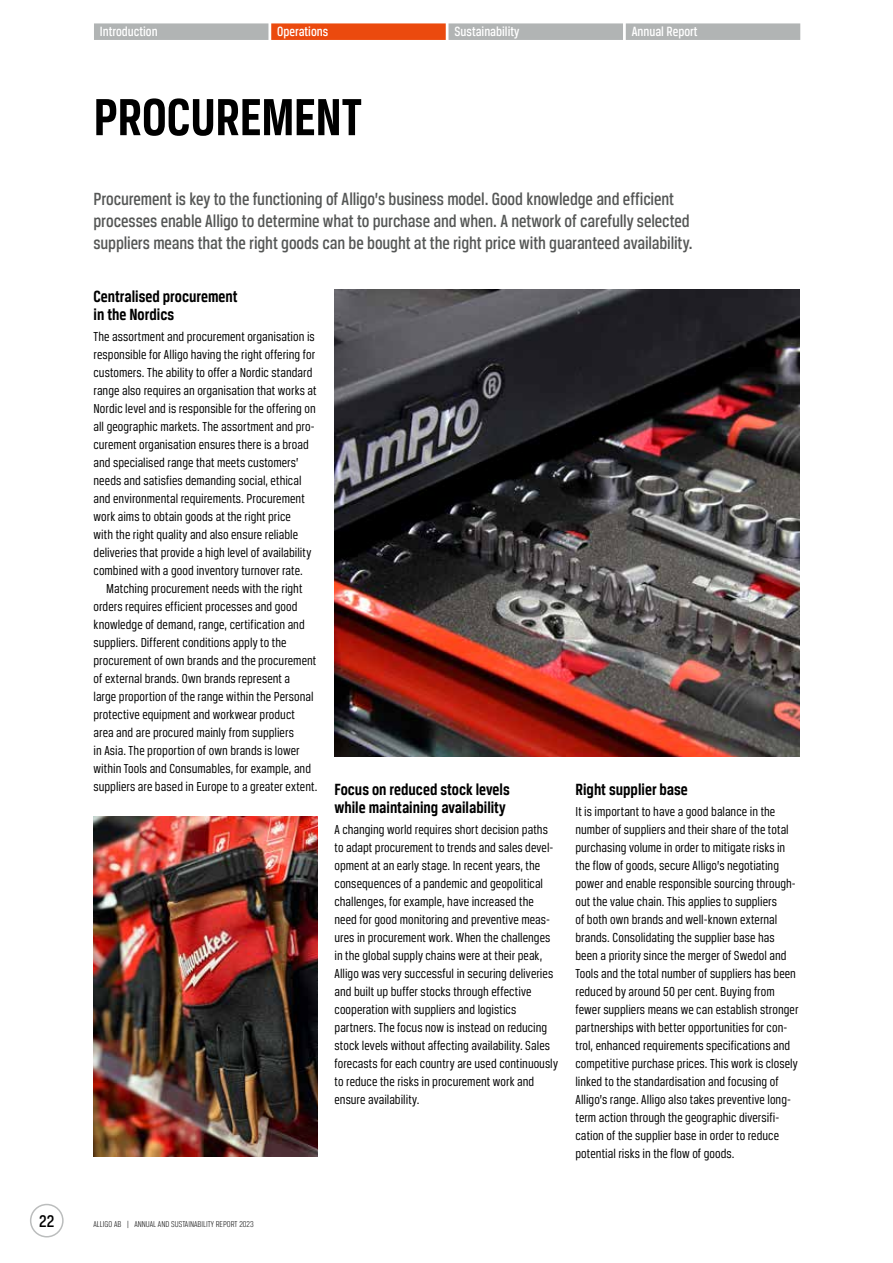
<style>
.page{position:relative;width:893px;height:1263px;background:#fff}
.page>*{position:absolute;margin:0;border:0;box-sizing:border-box;transform-origin:0 0}
.t1{font:700 55.5px "Breuer Condensed";letter-spacing:-.005em;color:#000}
.t2{font:500 18.75px/21.8px "Breuer Condensed";letter-spacing:-.005em;color:#555756}
.t3{font:500 18px "Breuer Condensed";color:#000}
.t4{font:700 17.25px/18px "Breuer Condensed";color:#000}
.t5{font:500 14.25px "Breuer Condensed";color:#fff}
.t6{font:13.8px/18px "Breuer Condensed";letter-spacing:.005em;color:#000}
.t7{font:300 9px "Breuer Condensed";color:#000}
.s1{font-weight:700;font-size:17.25px}
</style>
<div class="page">
<div style="left:30px;top:1204px;width:34px;height:33px;border:2px solid #bbbdbd;border-radius:50%"></div>
<div style="left:94px;top:23px;width:174px;height:17px;background:#b1b4b4"></div>
<div style="left:271px;top:23px;width:175px;height:17px;background:#eb4a0e"></div>
<div style="left:448px;top:23px;width:175px;height:17px;background:#b1b4b4"></div>
<div style="left:626px;top:23px;width:174px;height:17px;background:#b1b4b4"></div>
<img style="left:334px;top:289px;width:465px;height:468px">
<img style="left:94px;top:816px;width:223px;height:341px">
<p class="t5" style="left:100px;top:24px;width:59px">Introduction</p>
<p class="t5" style="left:277px;top:24px;width:53px">Operations</p>
<p class="t5" style="left:454px;top:24px;width:66px">Sustainability</p>
<p class="t5" style="left:632px;top:24px;width:67px">Annual Report</p>
<h1 class="t1" style="left:94px;top:86px;width:270px">PROCUREMENT</h1>
<p class="t2" style="left:94px;top:188px;width:601px">Procurement is key to the functioning of Alligo’s business model. Good knowledge and efficient processes enable Alligo to determine what to purchase and when. A network of carefully selected suppliers means that the right goods can be bought at the right price with guaranteed availability.</p>
<p class="t4" style="left:94px;top:287px;width:145px">Centralised procurement in the Nordics</p>
<p class="t6" style="left:94px;top:327px;width:225px">The assortment and procurement organisation is responsible for Alligo having the right offering for customers. The ability to offer a Nordic standard range also requires an organisation that works at Nordic level and is responsible for the offering on all geographic markets. The assortment and pro&shy;curement organisation ensures there is a broad and specialised range that meets customers’ needs and satisfies demanding social, ethical and environmental requirements. Procurement work aims to obtain goods at the right price<br>with the right quality and also ensure reliable deliveries that provide a high level of availability combined with a good inventory turnover rate.</p>
<p class="t6" style="left:94px;top:579px;width:418px;text-indent:13px">Matching procurement needs with the right<br>orders requires efficient processes and good<br>knowledge of demand, range, certification and<br>suppliers. Different conditions apply to the<br>procurement of own brands and the procurement<br>of external brands. Own brands represent a<br>large proportion of the range within the Personal<br>protective equipment and workwear product<br>area and are procured mainly from suppliers<br>in Asia. The proportion of own brands is lower<br>within Tools and Consumables, for example, and<br>suppliers are based in Europe to a greater extent. <span class="s1">Focus on reduced stock levels</span></p>
<p class="t4" style="left:334px;top:799px;width:173px">while maintaining availability</p>
<p class="t6" style="left:334px;top:821px;width:225px">A changing world requires short decision paths to adapt procurement to trends and sales devel&shy;opment at an early stage. In recent years, the consequences of a pandemic and geopolitical challenges, for example, have increased the need for good monitoring and preventive meas&shy;ures in procurement work. When the challenges in the global supply chains were at their peak, Alligo was very successful in securing deliveries and built up buffer stocks through effective cooperation with suppliers and logistics partners. The focus now is instead on reducing stock levels without affecting availability. Sales forecasts for each country are used continuously to reduce the risks in procurement work and ensure availability.</p>
<p class="t4" style="left:575px;top:781px;width:114px">Right supplier base</p>
<p class="t6" style="left:575px;top:803px;width:225px">It is important to have a good balance in the number of suppliers and their share of the total purchasing volume in order to mitigate risks in the flow of goods, secure Alligo’s negotiating power and enable responsible sourcing through&shy;out the value chain. This applies to suppliers<br>of both own brands and well-known external brands. Consolidating the supplier base has been a priority since the merger of Swedol and Tools and the total number of suppliers has been reduced by around 50 per cent. Buying from fewer suppliers means we can establish stronger partnerships with better opportunities for con&shy;trol, enhanced requirements specifications and competitive purchase prices. This work is closely linked to the standardisation and focusing of Alligo’s range. Alligo also takes preventive long&shy;term action through the geographic diversifi&shy;cation of the supplier base in order to reduce potential risks in the flow of goods.</p>
<h3 class="t3" style="left:39px;top:1211px;width:17px">22</h3>
<p class="t7" style="left:94px;top:1219px;width:162px">ALLIGO AB | ANNUAL AND SUSTAINABILITY REPORT 2023</p>
</div>
